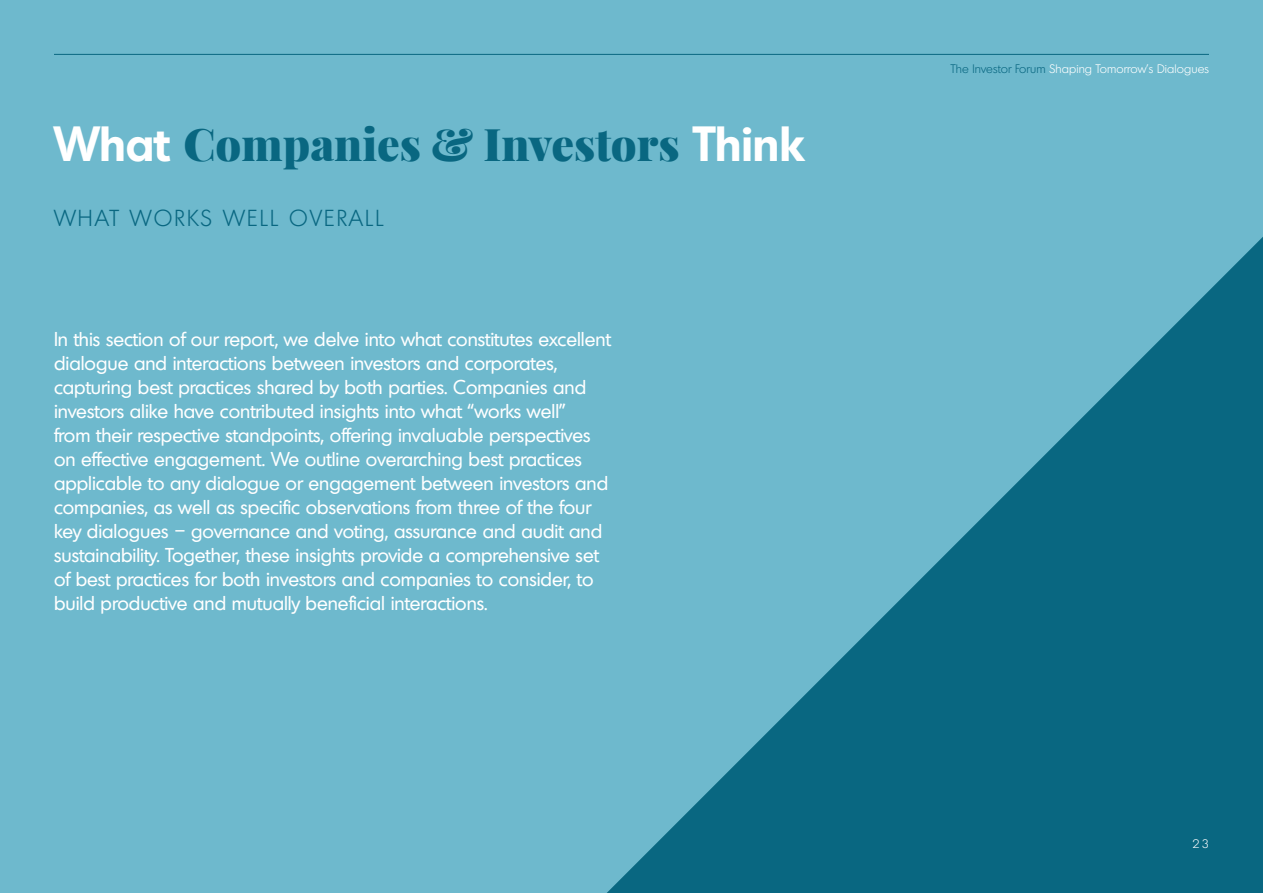
<style>
.page{position:relative;width:1263px;height:893px;background:#6eb9cd}
.page>*{position:absolute;margin:0;border:0;box-sizing:border-box;transform-origin:0 0}
.t1{font:900 45px "Playfair Display";color:#096781}
.t2{font:300 22.5px "Montreal Serial";letter-spacing:.1em;color:#096781}
.t3{font:19.5px/24px "Montreal Serial";color:#fff}
.t4{font:300 12px "Montreal Serial";letter-spacing:.01em;color:#fff}
.s1{font-family:"Montreal Serial";font-weight:700;font-size:48px;color:#fff}
.s2{color:#096781}
</style>
<div class="page">
<svg style="left:607px;top:237px;width:656px;height:656px"></svg>
<hr style="left:54px;top:54px;width:1155px;height:1px;background:#096781">
<h1 class="t1" style="left:54px;top:108px;width:751px"><span class="s1">What</span> Companies &amp; Investors <span class="s1">Think</span></h1>
<p class="t2" style="left:54px;top:204px;width:331px">WHAT WORKS WELL OVERALL</p>
<p class="t3" style="left:54px;top:326px;width:558px">In this section of our report, we delve into what constitutes excellent dialogue and interactions between investors and corporates, capturing best practices shared by both parties. Companies and investors alike have contributed insights into what “works well”<br>from their respective standpoints, offering invaluable perspectives on effective engagement. We outline overarching best practices applicable to any dialogue or engagement between investors and companies, as well as specific observations from three of the four key dialogues – governance and voting, assurance and audit and sustainability. Together, these insights provide a comprehensive set of best practices for both investors and companies to consider, to build productive and mutually beneficial interactions.</p>
<p class="t4" style="left:951px;top:62px;width:259px"><span class="s2">The Investor Forum</span> Shaping Tomorrow’s Dialogues</p>
<p class="t4" style="left:1192px;top:836px;width:18px">23</p>
</div>
